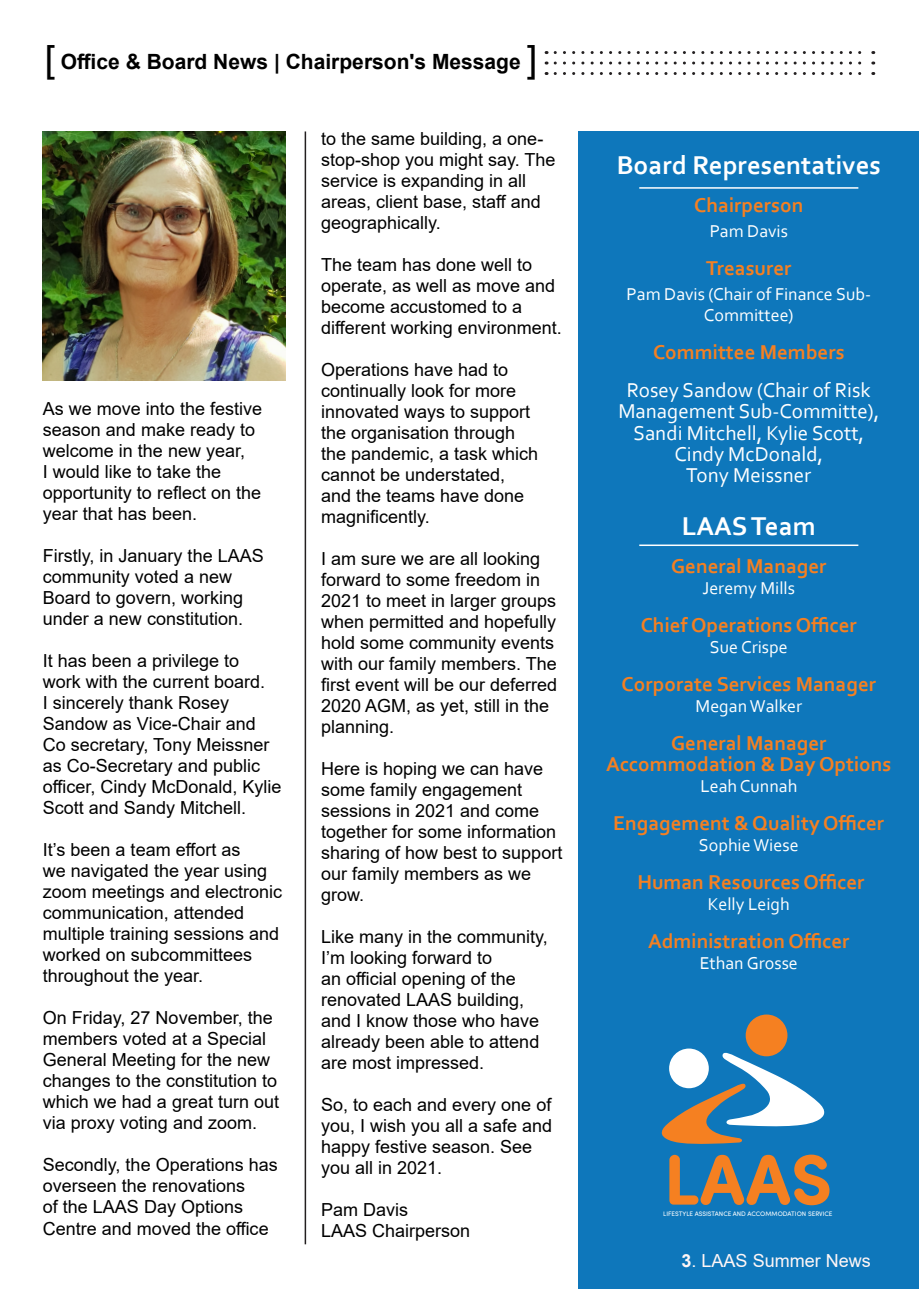
<style>
.page{position:relative;width:919px;height:1289px;background:#fff}
.page>*{position:absolute;margin:0;border:0;box-sizing:border-box;transform-origin:0 0}
.t1{font:700 71.7px "Sofia Pro Soft";color:#f58021}
.t2{font:700 27px "Corbel";color:#fff}
.t3{font:700 21px/21px "Corbel";color:#f58021;text-align:center}
.t4{font:21px/21px "Corbel";color:#fff;text-align:center}
.t5{font:700 21px "Arial";color:#000}
.t6{font:18px/21px "Arial";color:#000}
.t7{font:18px/21px "Corbel";color:#fff;text-align:center}
.t8{font:18px "Arial";color:#fff6f6}
.t9{font:6.45px "Sofia Pro Soft";color:#fff}
.s1{font-weight:400;font-size:37.5px}
.s2{font-weight:700}
</style>
<div class="page">
<hr style="left:304px;top:131px;width:2px;height:1113px;background:#231f20">
<div style="left:578px;top:131px;width:340px;height:1157px;background:#0e77bb"></div>
<hr style="left:639px;top:187px;width:219px;height:2px;background:#fff">
<div style="left:745px;top:1014px;width:42px;height:42px;background:#f58021;border-radius:50%"></div>
<svg style="left:669px;top:1048px;width:39px;height:40px"></svg>
<svg style="left:661px;top:1051px;width:164px;height:92px"></svg>
<img style="left:43px;top:131px;width:242px;height:249px">
<hr style="left:639px;top:544px;width:219px;height:2px;background:#fff">
<svg style="left:555px;top:51px;width:318px;height:3px"></svg>
<svg style="left:555px;top:61px;width:318px;height:3px"></svg>
<svg style="left:555px;top:72px;width:318px;height:3px"></svg>
<p class="t5" style="left:45px;top:47px;width:494px"><span class="s1">[</span> Office &amp; Board News | Chairperson's Message <span class="s1">]</span></p>
<p class="t6" style="left:43px;top:398px;width:221px">As we move into the festive season and make ready to welcome in the new year,<br>I would like to take the opportunity to reflect on the year that has been.</p>
<p class="t6" style="left:43px;top:545px;width:222px">Firstly, in January the LAAS community voted a new<br>Board to govern, working under a new constitution.</p>
<p class="t6" style="left:43px;top:650px;width:240px">It has been a privilege to<br>work with the current board.<br>I sincerely thank Rosey<br>Sandow as Vice-Chair and<br>Co secretary, Tony Meissner as Co-Secretary and public officer, Cindy McDonald, Kylie<br>Scott and Sandy Mitchell.</p>
<p class="t6" style="left:43px;top:839px;width:241px">It’s been a team effort as<br>we navigated the year using zoom meetings and electronic communication, attended multiple training sessions and worked on subcommittees throughout the year.</p>
<p class="t6" style="left:43px;top:1007px;width:238px">On Friday, 27 November, the members voted at a Special<br>General Meeting for the new changes to the constitution to which we had a great turn out via proxy voting and zoom.</p>
<p class="t6" style="left:43px;top:1154px;width:236px">Secondly, the Operations has overseen the renovations<br>of the LAAS Day Options<br>Centre and moved the office</p>
<p class="t6" style="left:321px;top:128px;width:236px">to the same building, a one&shy;stop-shop you might say. The service is expanding in all areas, client base, staff and geographically.</p>
<p class="t6" style="left:321px;top:254px;width:242px">The team has done well to operate, as well as move and become accustomed to a different working environment.</p>
<p class="t6" style="left:321px;top:359px;width:219px">Operations have had to continually look for more innovated ways to support the organisation through the pandemic, a task which cannot be understated, and the teams have done magnificently.</p>
<p class="t6" style="left:321px;top:548px;width:238px">I am sure we are all looking forward to some freedom in<br>2021 to meet in larger groups when permitted and hopefully hold some community events with our family members. The first event will be our deferred<br>2020 AGM, as yet, still in the planning.</p>
<p class="t6" style="left:321px;top:758px;width:243px">Here is hoping we can have some family engagement sessions in 2021 and come together for some information sharing of how best to support our family members as we grow.</p>
<p class="t6" style="left:321px;top:926px;width:228px">Like many in the community,<br>I’m looking forward to<br>an official opening of the renovated LAAS building, and I know those who have already been able to attend are most impressed.</p>
<p class="t6" style="left:321px;top:1094px;width:233px">So, to each and every one of you, I wish you all a safe and happy festive season. See you all in 2021.</p>
<p class="t6" style="left:321px;top:1199px;width:89px">Pam Davis</p>
<p class="t6" style="left:321px;top:1220px;width:151px">LAAS Chairperson</p>
<p class="t2" style="left:616px;top:148px;width:266px">Board Representatives</p>
<p class="t3" style="left:694px;top:194px;width:111px">Chairperson</p>
<p class="t7" style="left:709px;top:220px;width:80px">Pam Davis</p>
<p class="t3" style="left:706px;top:257px;width:87px">Treasurer</p>
<p class="t7" style="left:626px;top:283px;width:246px">Pam Davis (Chair of Finance Sub-<br>Committee)</p>
<p class="t3" style="left:653px;top:341px;width:193px">Committee Members</p>
<p class="t4" style="left:618px;top:379px;width:262px">Rosey Sandow (Chair of Risk<br>Management Sub-Committe),<br>Sandi Mitchell, Kylie Scott,</p>
<p class="t4" style="left:674px;top:442px;width:150px">Cindy McDonald,</p>
<p class="t4" style="left:686px;top:463px;width:126px">Tony Meissner</p>
<p class="t2" style="left:681px;top:509px;width:135px">LAAS Team</p>
<p class="t3" style="left:671px;top:555px;width:157px">General Manager</p>
<p class="t7" style="left:702px;top:577px;width:94px">Jeremy Mills</p>
<p class="t3" style="left:640px;top:614px;width:218px">Chief Operations Officer</p>
<p class="t7" style="left:710px;top:636px;width:79px">Sue Crispe</p>
<p class="t3" style="left:621px;top:673px;width:256px">Corporate Services Manager</p>
<p class="t7" style="left:695px;top:695px;width:108px">Megan Walker</p>
<p class="t3" style="left:606px;top:732px;width:287px">General Manager<br>Accommodation &amp; Day Options</p>
<p class="t7" style="left:700px;top:775px;width:98px">Leah Cunnah</p>
<p class="t3" style="left:613px;top:812px;width:272px">Engagement &amp; Quality Officer</p>
<p class="t7" style="left:699px;top:834px;width:101px">Sophie Wiese</p>
<p class="t3" style="left:637px;top:871px;width:229px">Human Resources Officer</p>
<p class="t7" style="left:708px;top:893px;width:83px">Kelly Leigh</p>
<p class="t3" style="left:648px;top:930px;width:203px">Administration Officer</p>
<p class="t7" style="left:699px;top:952px;width:100px">Ethan Grosse</p>
<p class="t1" style="left:663px;top:1127px;width:170px">LAAS</p>
<p class="t9" style="left:663px;top:1208px;width:171px">LIFESTYLE ASSISTANCE AND ACCOMMODATION SERVICE</p>
<p class="t8" style="left:681px;top:1247px;width:191px"><span class="s2">3</span>. LAAS Summer News</p>
</div>
